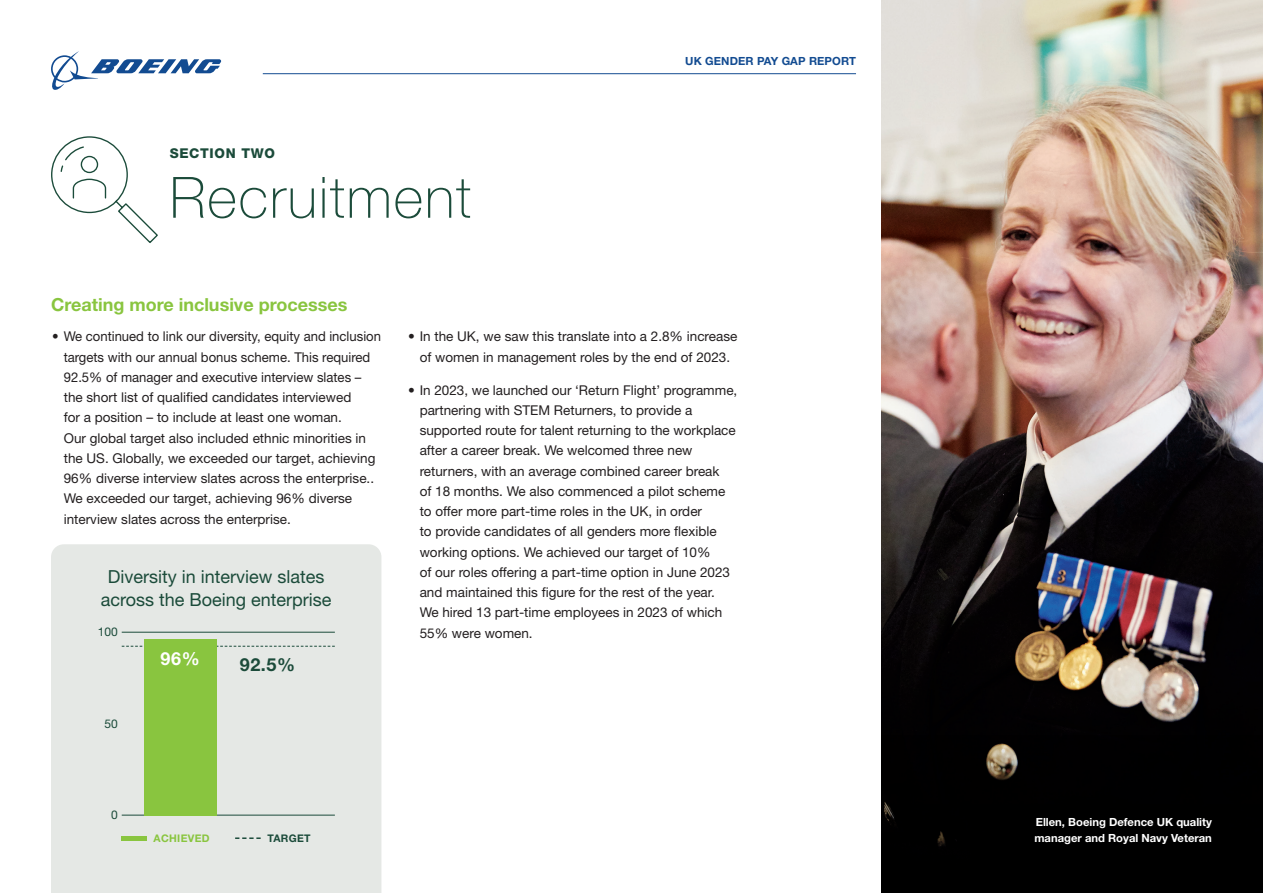
<style>
.page{position:relative;width:1263px;height:893px;background:#fff}
.page>*{position:absolute;margin:0;border:0;box-sizing:border-box;transform-origin:0 0}
.t1{font:100 57px "Helvetica Neue LT Std";letter-spacing:.03em;color:#1b4b3a}
.t2{font:18px/22.5px "Helvetica Neue LT Std";color:#1b4b3a;text-align:center}
.t3{font:700 18px "Helvetica Neue LT Std";color:#89c53f}
.t4{font:700 18px "Helvetica Neue LT Std";color:#1b4b3a}
.t5{font:700 18px "Helvetica Neue LT Std";color:#fff}
.t6{font:13.5px/20.2px "Helvetica Neue LT Std";color:#231f20}
.t7{font:800 13.5px "Helvetica Neue LT Std";letter-spacing:.05em;color:#1b4b3a}
.t8{font:12px "Helvetica Neue LT Std";color:#1b4b3a}
.t9{font:700 11.25px/15.8px "Helvetica Neue LT Std";color:#fff}
.t10{font:700 11.25px "Helvetica Neue LT Std";letter-spacing:.01em;color:#124b91}
.t11{font:700 10.5px "Helvetica Neue LT Std";letter-spacing:.03em;color:#89c53f}
.t12{font:700 10.5px "Helvetica Neue LT Std";letter-spacing:.03em;color:#1b4b3a}
</style>
<div class="page">
<img style="left:881px;top:0;width:382px;height:736px">
<div style="left:881px;top:736px;width:382px;height:157px;background:#000"></div>
<div style="left:51px;top:544px;width:330px;height:349px;background:#e5e8e5"></div>
<hr style="left:121px;top:836px;width:26px;height:4px;background:#89c53f">
<svg style="left:51px;top:51px;width:170px;height:39px"></svg>
<hr style="left:263px;top:73px;width:593px;height:1px;background:#124b91">
<svg style="left:51px;top:136px;width:107px;height:107px"></svg>
<hr style="left:122px;top:632px;width:213px;height:1px;background:#1b4b3a">
<svg style="left:122px;top:646px;width:213px;height:1px"></svg>
<hr style="left:122px;top:815px;width:213px;height:1px;background:#1b4b3a">
<div style="left:144px;top:639px;width:72px;height:176px;background:#89c53f"></div>
<svg style="left:235px;top:837px;width:26px;height:2px"></svg>
<p class="t7" style="left:170px;top:146px;width:107px">SECTION TWO</p>
<p class="t1" style="left:170px;top:165px;width:303px">Recruitment</p>
<p class="t10" style="left:685px;top:54px;width:172px">UK GENDER PAY GAP REPORT</p>
<p class="t3" style="left:51px;top:293px;width:298px">Creating more inclusive processes</p>
<p class="t6" style="left:64px;top:326px;width:319px;text-indent:-11px">• We continued to link our diversity, equity and inclusion targets with our annual bonus scheme. This required 92.5% of manager and executive interview slates – the short list of qualified candidates interviewed<br>for a position – to include at least one woman.<br>Our global target also included ethnic minorities in the US. Globally, we exceeded our target, achieving 96% diverse interview slates across the enterprise..<br>We exceeded our target, achieving 96% diverse interview slates across the enterprise.</p>
<p class="t6" style="left:408px;top:326px;width:331px;text-align:center">• In the UK, we saw this translate into a 2.8% increase of women in management roles by the end of 2023.</p>
<p class="t6" style="left:420px;top:380px;width:319px;text-indent:-11px">• In 2023, we launched our ‘Return Flight’ programme, partnering with STEM Returners, to provide a supported route for talent returning to the workplace after a career break. We welcomed three new returners, with an average combined career break<br>of 18 months. We also commenced a pilot scheme to offer more part-time roles in the UK, in order<br>to provide candidates of all genders more flexible working options. We achieved our target of 10%<br>of our roles offering a part-time option in June 2023 and maintained this figure for the rest of the year.<br>We hired 13 part-time employees in 2023 of which 55% were women.</p>
<p class="t2" style="left:101px;top:565px;width:232px">Diversity in interview slates across the Boeing enterprise</p>
<p class="t8" style="left:98px;top:625px;width:22px">100</p>
<p class="t8" style="left:104px;top:716px;width:15px">50</p>
<p class="t8" style="left:111px;top:807px;width:8px">0</p>
<p class="t5" style="left:161px;top:647px;width:41px">96%</p>
<p class="t4" style="left:240px;top:654px;width:57px">92.5%</p>
<p class="t11" style="left:154px;top:832px;width:58px">ACHIEVED</p>
<p class="t12" style="left:267px;top:832px;width:45px">TARGET</p>
<p class="t9" style="left:1034px;top:814px;width:179px">Ellen, Boeing Defence UK quality manager and Royal Navy Veteran</p>
</div>
